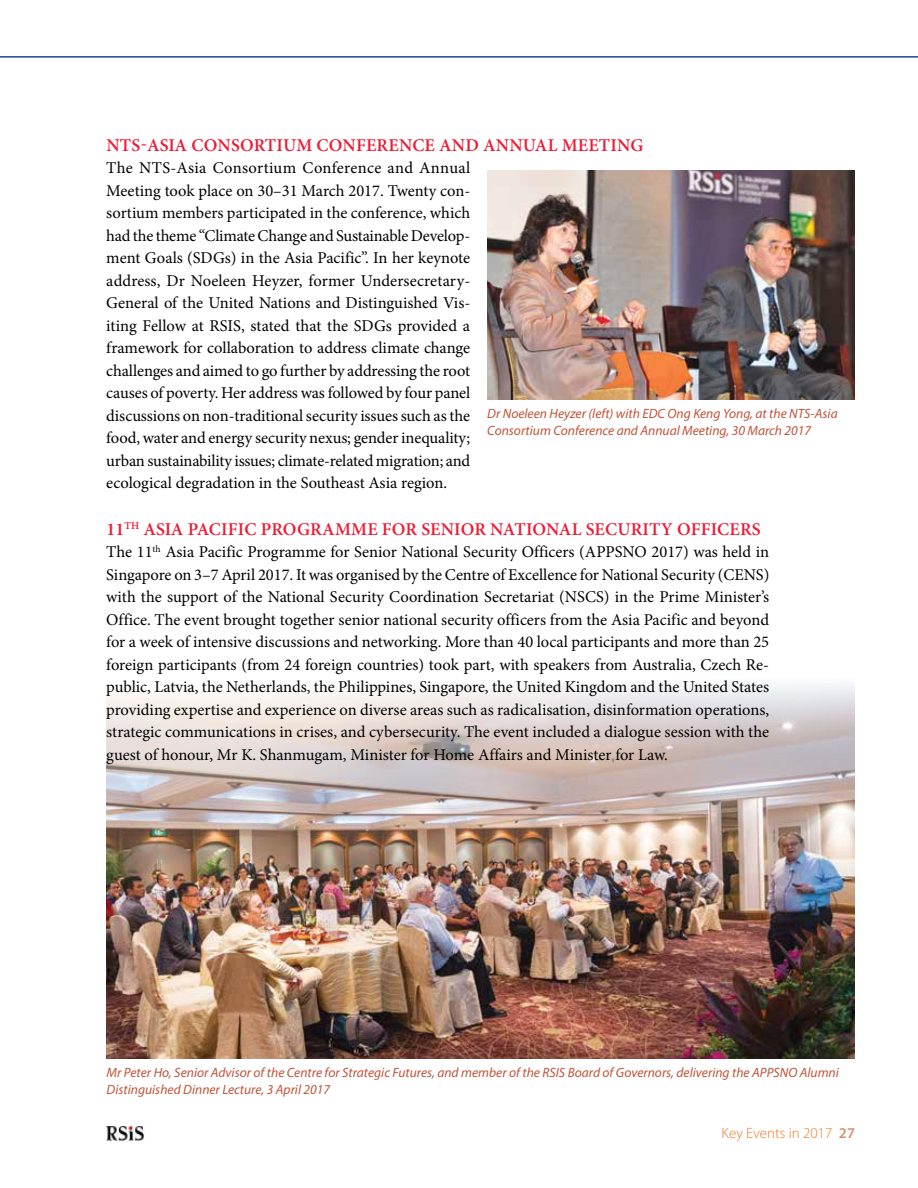
<style>
.page{position:relative;width:918px;height:1188px;background:#fff}
.page>*{position:absolute;margin:0;border:0;box-sizing:border-box;transform-origin:0 0}
.t1{font:600 18px "Minion Pro";letter-spacing:.01em;color:#ed1b35}
.t2{font:16.5px/22.5px "Minion Pro";letter-spacing:-.005em;color:#000;text-align:justify}
.t3{font:300 15px "Myriad Pro";color:#f47721}
.t4{font:italic 13.5px/16.5px "Myriad Pro";color:#c05338}
.s1{font-weight:600;color:#d59075}
</style>
<div class="page">
<hr style="left:0;top:56px;width:918px;height:2px;background:#21409a">
<img style="left:107px;top:1127px;width:38px;height:13px">
<img style="left:107px;top:684px;width:747px;height:375px">
<img style="left:487px;top:170px;width:368px;height:230px">
<p class="t1" style="left:106px;top:134px;width:539px">NTS-ASIA CONSORTIUM CONFERENCE AND ANNUAL MEETING</p>
<p class="t2" style="left:106px;top:157px;width:366px">The NTS-Asia Consortium Conference and Annual Meeting took place on 30–31 March 2017. Twenty con&shy;sortium members participated in the conference, which had the theme “Climate Change and Sustainable Develop&shy;ment Goals (SDGs) in the Asia Pacific”. In her keynote address, Dr Noeleen Heyzer, former Undersecretary-General of the United Nations and Distinguished Vis&shy;iting Fellow at RSIS, stated that the SDGs provided a framework for collaboration to address climate change challenges and aimed to go further by addressing the root causes of poverty. Her address was followed by four panel discussions on non-traditional security issues such as the food, water and energy security nexus; gender inequality; urban sustainability issues; climate-related migration; and ecological degradation in the Southeast Asia region.</p>
<p class="t1" style="left:106px;top:518px;width:656px">11<sup>TH</sup> ASIA PACIFIC PROGRAMME FOR SENIOR NATIONAL SECURITY OFFICERS</p>
<p class="t2" style="left:106px;top:541px;width:665px">The 11<sup>th</sup> Asia Pacific Programme for Senior National Security Officers (APPSNO 2017) was held in Singapore on 3–7 April 2017. It was organised by the Centre of Excellence for National Security (CENS) with the support of the National Security Coordination Secretariat (NSCS) in the Prime Minister’s Office. The event brought together senior national security officers from the Asia Pacific and beyond for a week of intensive discussions and networking. More than 40 local participants and more than 25 foreign participants (from 24 foreign countries) took part, with speakers from Australia, Czech Re&shy;public, Latvia, the Netherlands, the Philippines, Singapore, the United Kingdom and the United States providing expertise and experience on diverse areas such as radicalisation, disinformation operations, strategic communications in crises, and cybersecurity. The event included a dialogue session with the guest of honour, Mr K. Shanmugam, Minister for Home Affairs and Minister for Law.</p>
<p class="t4" style="left:487px;top:405px;width:352px">Dr Noeleen Heyzer (left) with EDC Ong Keng Yong, at the NTS-Asia<br>Consortium Conference and Annual Meeting, 30 March 2017</p>
<p class="t4" style="left:107px;top:1064px;width:734px">Mr Peter Ho, Senior Advisor of the Centre for Strategic Futures, and member of the RSIS Board of Governors, delivering the APPSNO Alumni<br>Distinguished Dinner Lecture, 3 April 2017</p>
<p class="t3" style="left:721px;top:1124px;width:135px">Key Events in 2017 <span class="s1">27</span></p>
</div>
